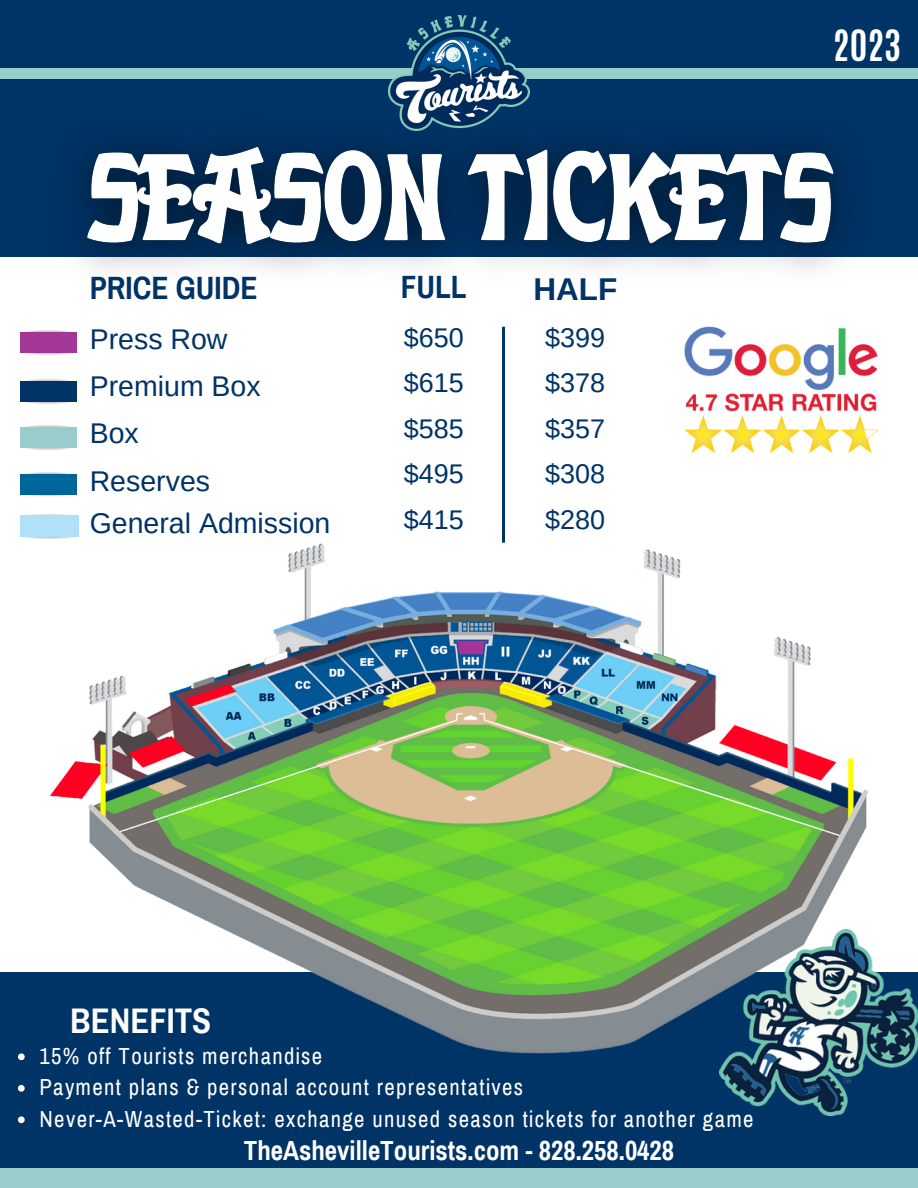
<style>
.page{position:relative;width:918px;height:1188px;background:#036}
.page>*{position:absolute;margin:0;border:0;box-sizing:border-box;transform-origin:0 0}
.t1{font:700 36px "Antonio";color:#fff}
.t2{font:700 34.8px "Archivo Narrow";color:#fff}
.t3{font:700 31.5px "Archivo Narrow";color:#036}
.t4{font:700 31.5px "Arimo";color:#036}
.t5{font:28.5px/47.2px "Arimo";color:#036}
.t6{font:27px/45.6px "Arimo";color:#036;text-align:justify}
.t7{font:700 27px "Archivo Narrow";color:#fff}
.t8{font:22.65px/31.5px "Archivo Narrow";letter-spacing:.06em;color:#fff}
</style>
<div class="page">
<div style="left:0;top:257px;width:918px;height:715px;background:#fff"></div>
<div style="left:0;top:68px;width:918px;height:10px;background:#9cc"></div>
<div style="left:0;top:1168px;width:918px;height:20px;background:#9cc"></div>
<img style="left:389px;top:16px;width:141px;height:78px">
<img style="left:684px;top:326px;width:195px;height:128px">
<svg style="left:502px;top:327px;width:3px;height:166px"></svg>
<div style="left:20px;top:427px;width:57px;height:21px;background:#9cc"></div>
<div style="left:20px;top:474px;width:57px;height:20px;background:#069"></div>
<div style="left:20px;top:381px;width:57px;height:21px;background:#036"></div>
<div style="left:20px;top:332px;width:57px;height:21px;background:#a23795"></div>
<img style="left:17px;top:493px;width:852px;height:631px">
<img style="left:719px;top:929px;width:199px;height:187px">
<img style="left:80px;top:94px;width:765px;height:176px">
<h3 class="t3" style="left:90px;top:272px;width:169px">PRICE GUIDE</h3>
<p class="t5" style="left:90px;top:315px;width:173px">Press Row<br>Premium Box<br>Box<br>Reserves</p>
<p class="t5" style="left:90px;top:500px;width:242px">General Admission</p>
<h3 class="t3" style="left:401px;top:271px;width:67px">FULL</h3>
<p class="t6" style="left:404px;top:314px;width:62px">$650 $615 $585 $495 $415</p>
<h3 class="t4" style="left:533px;top:271px;width:85px">HALF</h3>
<p class="t6" style="left:545px;top:314px;width:62px">$399 $378 $357 $308 $280</p>
<h1 class="t1" style="left:833px;top:20px;width:70px">2023</h1>
<h2 class="t2" style="left:70px;top:1003px;width:142px">BENEFITS</h2>
<p class="t8" style="left:40px;top:1040px;width:716px">15% off Tourists merchandise<br>Payment plans &amp; personal account representatives<br>Never-A-Wasted-Ticket: exchange unused season tickets for another game</p>
<p class="t7" style="left:244px;top:1137px;width:432px">TheAshevilleTourists.com - 828.258.0428</p>
</div>
